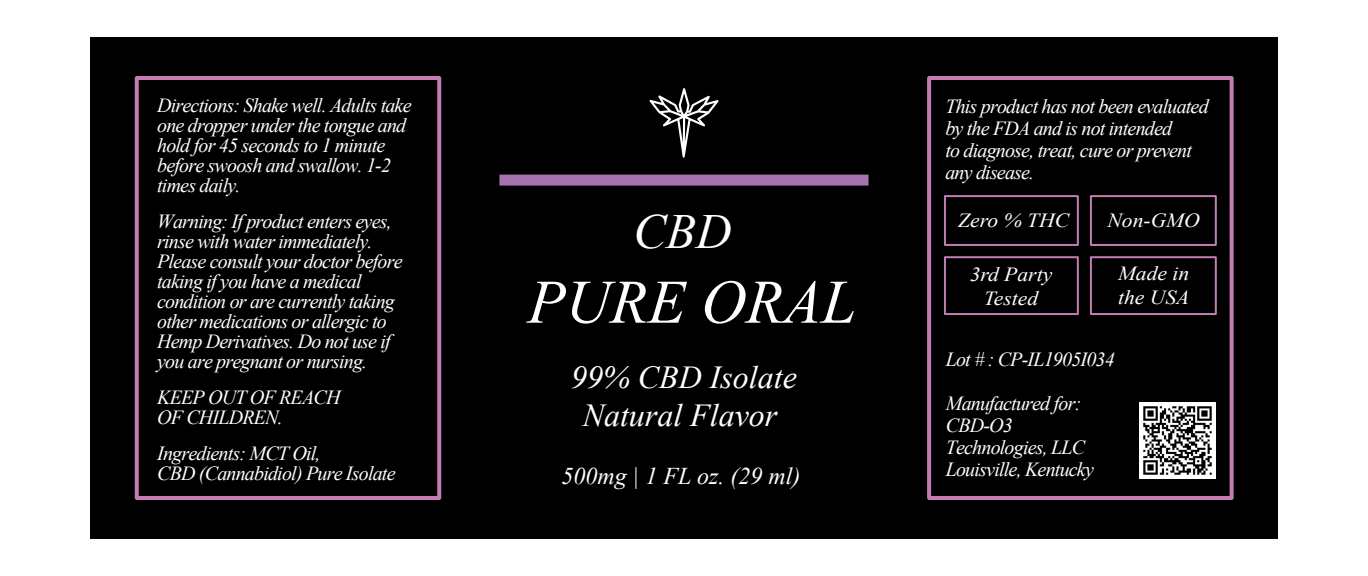
<style>
.page{position:relative;width:1368px;height:576px;background:#fff}
.page>*{position:absolute;margin:0;border:0;box-sizing:border-box;transform-origin:0 0}
.t1{font:italic 62px "Times New Roman";color:#fff}
.t2{font:italic 49.2px "Times New Roman";color:#fff}
.t3{font:italic 32px/38.4px "Times New Roman";color:#fff;text-align:center}
.t4{font:italic 24px "Times New Roman";color:#fff}
.t5{font:italic 20px/20px "Times New Roman";letter-spacing:-.04em;color:#fff}
.t6{font:italic 20px/24px "Times New Roman";color:#fff;text-align:center;scale:1.08 1}
.t7{font:italic 20px "Times New Roman";letter-spacing:-.04em;color:#fff;scale:1.08 1}
</style>
<div class="page">
<div style="left:90px;top:37px;width:1188px;height:502px;background:#000"></div>
<div style="left:499px;top:175px;width:370px;height:11px;background:#a672af"></div>
<svg style="left:649px;top:88px;width:70px;height:70px"></svg>
<div style="left:135px;top:76px;width:306px;height:424px;border:4px solid #c27eb3"></div>
<div style="left:927px;top:76px;width:307px;height:424px;border:4px solid #c27eb3"></div>
<div style="left:944px;top:195px;width:135px;height:51px;border:2px solid #c27eb3"></div>
<div style="left:1090px;top:195px;width:127px;height:51px;border:2px solid #c27eb3"></div>
<div style="left:944px;top:256px;width:135px;height:59px;border:2px solid #c27eb3"></div>
<div style="left:1090px;top:256px;width:127px;height:59px;border:2px solid #c27eb3"></div>
<img style="left:1139px;top:402px;width:77px;height:77px">
<hr style="left:899px;top:54px;width:2px;height:468px;background:#ec1e79">
<hr style="left:467px;top:54px;width:2px;height:468px;background:#ec1e79">
<p class="t5" style="left:157px;top:95px;width:256px">Directions: Shake well. Adults take one dropper under the tongue and hold for 45 seconds to 1 minute before swoosh and swallow. 1-2 times daily.</p>
<p class="t5" style="left:157px;top:211px;width:247px">Warning: If product enters eyes, rinse with water immediately.<br>Please consult your doctor before taking if you have a medical condition or are currently taking other medications or allergic to<br>Hemp Derivatives. Do not use if you are pregnant or nursing.</p>
<p class="t5" style="left:157px;top:387px;width:185px">KEEP OUT OF REACH<br>OF CHILDREN.</p>
<p class="t5" style="left:157px;top:443px;width:240px">Ingredients: MCT Oil,<br>CBD (Cannabidiol) Pure Isolate</p>
<h2 class="t2" style="left:633px;top:198px;width:100px">CBD</h2>
<h1 class="t1" style="left:528px;top:259px;width:330px">PURE ORAL</h1>
<h3 class="t3" style="left:571px;top:357px;width:227px">99% CBD Isolate<br>Natural Flavor</h3>
<p class="t4" style="left:562px;top:459px;width:240px">500mg | 1 FL oz. (29 ml)</p>
<p class="t5" style="left:945px;top:95px;width:265px;line-height:22px">This product has not been evaluated by the FDA and is not intended<br>to diagnose, treat, cure or prevent any disease.</p>
<p class="t7" style="left:958px;top:207px;width:104px">Zero % THC</p>
<p class="t7" style="left:1108px;top:207px;width:87px">Non-GMO</p>
<p class="t6" style="left:970px;top:262px;width:78px">3rd Party<br>Tested</p>
<p class="t6" style="left:1118px;top:260px;width:68px;text-align:left">Made in the USA</p>
<p class="t5" style="left:946px;top:337px;width:170px;line-height:44px">Lot # : CP-IL1905I034<br>Manufactured for:</p>
<p class="t5" style="left:946px;top:414px;width:150px;line-height:22px">CBD-O3<br>Technologies, LLC<br>Louisville, Kentucky</p>
</div>
